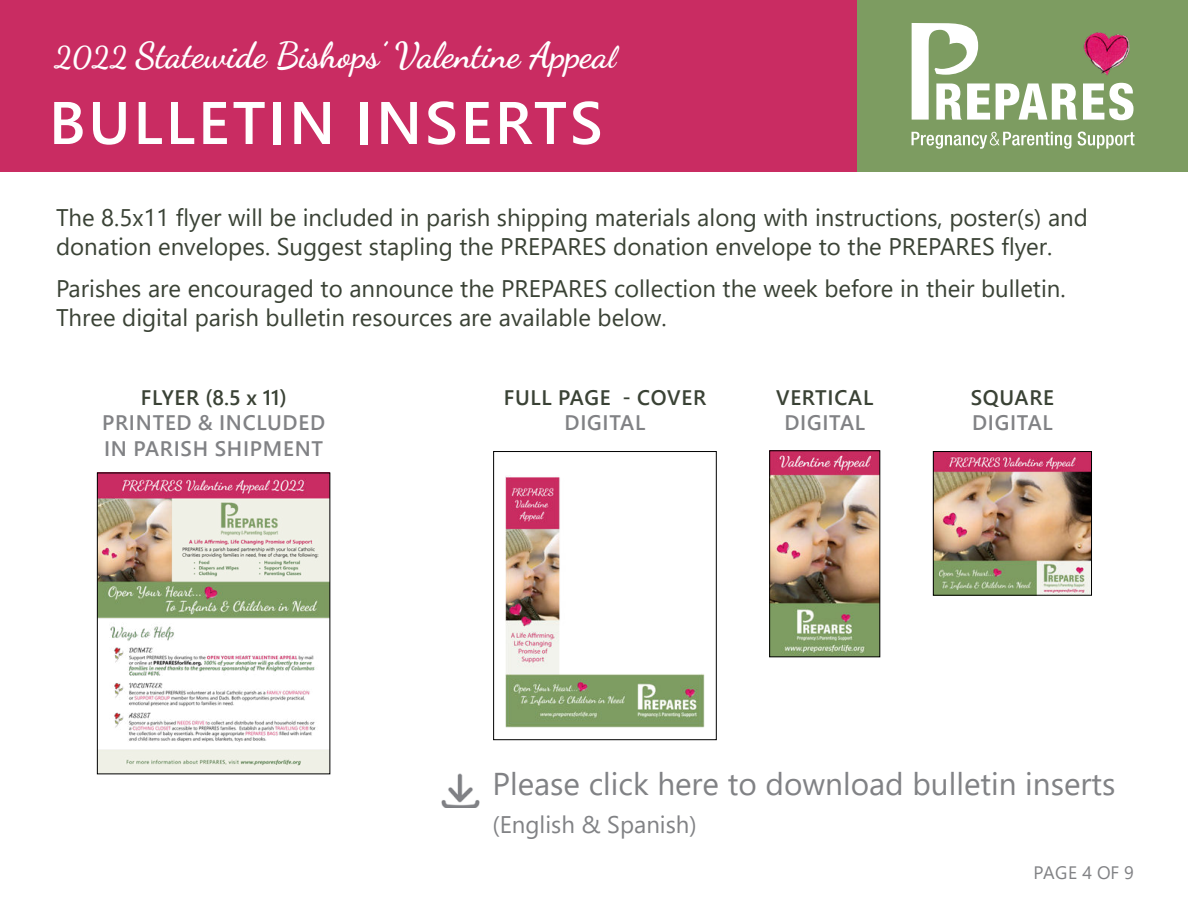
<style>
.page{position:relative;width:1188px;height:918px;background:#fff}
.page>*{position:absolute;margin:0;border:0;box-sizing:border-box;transform-origin:0 0}
.t1{font:600 60px "Segoe UI";letter-spacing:.05em;color:#fff}
.t2{font:36px "Dancing Script";color:#fff}
.t3{font:31.5px "Segoe UI";color:#818285}
.t4{font:24px/28.8px "Segoe UI";color:#3a4235}
.t5{font:24px "Segoe UI";color:#818285}
.t6{font:600 21px/25.2px "Segoe UI";letter-spacing:.035em;color:#818285}
.t7{font:600 21px "Segoe UI";letter-spacing:.035em;color:#3a4235}
.t8{font:18px "Segoe UI";letter-spacing:.01em;color:#818285}
.s1{font-size:30px}
</style>
<div class="page">
<div style="left:0;top:0;width:858px;height:172px;background:#c92c62"></div>
<div style="left:858px;top:0;width:330px;height:172px;background:#7d9c61"></div>
<svg style="left:912px;top:132px;width:159px;height:17px"></svg>
<svg style="left:1078px;top:132px;width:57px;height:17px"></svg>
<svg style="left:996px;top:83px;width:81px;height:37px"></svg>
<svg style="left:1083px;top:83px;width:51px;height:37px"></svg>
<svg style="left:912px;top:23px;width:78px;height:97px"></svg>
<img style="left:1083px;top:32px;width:47px;height:44px">
<img style="left:505px;top:475px;width:200px;height:253px">
<div style="left:493px;top:451px;width:224px;height:289px;border:1px solid #000"></div>
<img style="left:771px;top:452px;width:107px;height:203px">
<div style="left:769px;top:450px;width:111px;height:207px;border:1px solid #000"></div>
<img style="left:935px;top:453px;width:155px;height:141px">
<div style="left:933px;top:451px;width:159px;height:145px;border:1px solid #000"></div>
<img style="left:99px;top:475px;width:229px;height:297px">
<div style="left:97px;top:473px;width:233px;height:301px;border:1px solid #000"></div>
<img style="left:441px;top:773px;width:39px;height:34px">
<h2 class="t2" style="left:54px;top:41px;width:563px"><span class="s1">2022</span> Statewide Bishops’ Valentine Appea<span class="s1">l</span></h2>
<h1 class="t1" style="left:49px;top:100px;width:555px">BULLETIN INSERTS</h1>
<p class="t4" style="left:56px;top:201px;width:1033px">The 8.5x11 flyer will be included in parish shipping materials along with instructions, poster(s) and donation envelopes. Suggest stapling the PREPARES donation envelope to the PREPARES flyer.</p>
<p class="t4" style="left:56px;top:276px;width:1011px">Parishes are encouraged to announce the PREPARES collection the week before in their bulletin.<br>Three digital parish bulletin resources are available below.</p>
<p class="t7" style="left:141px;top:390px;width:147px">FLYER (8.5 x 11)</p>
<p class="t6" style="left:102px;top:413px;width:224px">PRINTED &amp; INCLUDED<br>IN PARISH SHIPMENT</p>
<p class="t7" style="left:504px;top:390px;width:204px">FULL PAGE - COVER</p>
<p class="t6" style="left:565px;top:413px;width:82px">DIGITAL</p>
<p class="t7" style="left:776px;top:390px;width:99px">VERTICAL</p>
<p class="t6" style="left:784px;top:413px;width:82px">DIGITAL</p>
<p class="t7" style="left:971px;top:390px;width:85px">SQUARE</p>
<p class="t6" style="left:972px;top:413px;width:82px">DIGITAL</p>
<h3 class="t3" style="left:492px;top:771px;width:625px">Please click here to download bulletin inserts</h3>
<p class="t5" style="left:492px;top:815px;width:206px">(English &amp; Spanish)</p>
<p class="t8" style="left:1034px;top:865px;width:102px">PAGE 4 OF 9</p>
</div>
